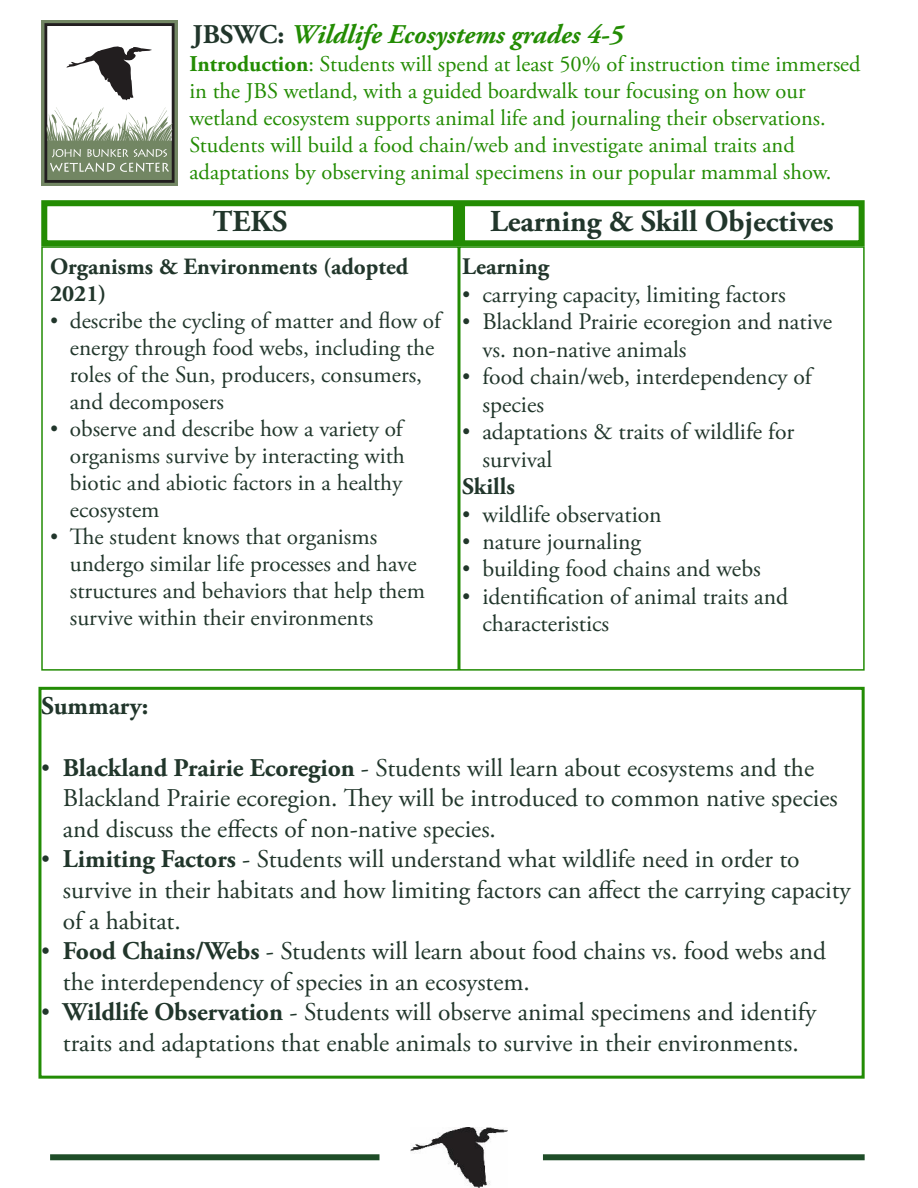
<style>
.page{position:relative;width:918px;height:1188px;background:#fff}
.page>*{position:absolute;margin:0;border:0;box-sizing:border-box;transform-origin:0 0}
.t1{font:700 30.3px "Adobe Garamond Pro";color:#21362b}
.t2{font:italic 700 27px "Adobe Garamond Pro";color:#238c03}
.t3{font:25.5px/30.6px "Adobe Garamond Pro";color:#21362b}
.t4{font:700 25.5px "Adobe Garamond Pro";color:#21362b}
.t5{font:23.7px/27.5px "Adobe Garamond Pro";color:#21362b}
.t6{font:700 23.7px "Adobe Garamond Pro";color:#21362b}
.t7{font:23.25px/27px "Adobe Garamond Pro";color:#21362b}
.t8{font:700 23.25px/27px "Adobe Garamond Pro";color:#21362b}
.t9{font:22.5px/27px "Adobe Garamond Pro";color:#238c03}
.s1{font-style:normal;color:#21362b}
.s2{font-weight:700}
.s3{font-family:"Times New Roman"}
</style>
<div class="page">
<div style="left:41px;top:246px;width:418px;height:425px;border:2px solid #228c04"></div>
<div style="left:459px;top:246px;width:406px;height:425px;border:2px solid #228c04"></div>
<div style="left:41px;top:200px;width:418px;height:46px;border:6px solid #238c03"></div>
<div style="left:459px;top:200px;width:406px;height:46px;border:6px solid #238c03"></div>
<img style="left:411px;top:1127px;width:96px;height:60px">
<div style="left:50px;top:1154px;width:329px;height:6px;background:#1f4d28"></div>
<div style="left:543px;top:1154px;width:322px;height:6px;background:#1f4d28"></div>
<img style="left:41px;top:21px;width:137px;height:164px">
<div style="left:38px;top:687px;width:827px;height:392px;border:3px solid #228c04"></div>
<p class="t2" style="left:192px;top:19px;width:433px"><span class="s1">JBSWC:</span> Wildlife Ecosystems grades 4-5</p>
<p class="t9" style="left:189px;top:51px;width:673px"><span class="s2">Introduction</span>: Students will spend at least 50% of instruction time immersed in the JBS wetland, with a guided boardwalk tour focusing on how our wetland ecosystem supports animal life and journaling their observations.<br>Students will build a food chain/web and investigate animal traits and adaptations by observing animal specimens in our popular mammal show.</p>
<p class="t1" style="left:213px;top:204px;width:76px">TEKS</p>
<p class="t1" style="left:490px;top:204px;width:345px">Learning &amp; Skill Objectives</p>
<p class="t8" style="left:50px;top:254px;width:360px">Organisms &amp; Environments (adopted<br>2021)</p>
<p class="t7" style="left:70px;top:308px;width:373px;text-indent:-20px"><span class="s3">•</span> describe the cycling of matter and flow of energy through food webs, including the roles of the Sun, producers, consumers, and decomposers</p>
<p class="t7" style="left:70px;top:416px;width:336px;text-align:justify;text-indent:-20px"><span class="s3">•</span> observe and describe how a variety of organisms survive by interacting with biotic and abiotic factors in a healthy ecosystem</p>
<p class="t7" style="left:70px;top:524px;width:357px;text-indent:-20px"><span class="s3">•</span> The student knows that organisms undergo similar life processes and have structures and behaviors that help them survive within their environments</p>
<p class="t6" style="left:462px;top:253px;width:88px">Learning</p>
<p class="t5" style="left:462px;top:281px;width:325px"><span class="s3">•</span> carrying capacity, limiting factors</p>
<p class="t5" style="left:482px;top:309px;width:351px;text-indent:-20px"><span class="s3">•</span> Blackland Prairie ecoregion and native vs. non-native animals</p>
<p class="t5" style="left:482px;top:364px;width:331px;text-indent:-20px"><span class="s3">•</span> food chain/web, interdependency of species</p>
<p class="t5" style="left:482px;top:419px;width:314px;text-indent:-20px"><span class="s3">•</span> adaptations &amp; traits of wildlife for survival</p>
<p class="t6" style="left:462px;top:473px;width:54px">Skills</p>
<p class="t5" style="left:462px;top:501px;width:201px"><span class="s3">•</span> wildlife observation</p>
<p class="t5" style="left:462px;top:529px;width:180px"><span class="s3">•</span> nature journaling</p>
<p class="t5" style="left:462px;top:556px;width:300px"><span class="s3">•</span> building food chains and webs</p>
<p class="t5" style="left:482px;top:584px;width:307px;text-indent:-20px"><span class="s3">•</span> identification of animal traits and characteristics</p>
<p class="t4" style="left:41px;top:692px;width:109px">Summary:</p>
<p class="t3" style="left:63px;top:753px;width:776px;text-indent:-22px"><span class="s3">•</span> <span class="s2">Blackland Prairie Ecoregion</span> - Students will learn about ecosystems and the<br>Blackland Prairie ecoregion. They will be introduced to common native species and discuss the effects of non-native species.</p>
<p class="t3" style="left:63px;top:845px;width:789px;text-indent:-22px"><span class="s3">•</span> <span class="s2">Limiting Factors</span> - Students will understand what wildlife need in order to survive in their habitats and how limiting factors can affect the carrying capacity of a habitat.</p>
<p class="t3" style="left:63px;top:937px;width:765px;text-indent:-22px"><span class="s3">•</span> <span class="s2">Food Chains/Webs</span> - Students will learn about food chains vs. food webs and the interdependency of species in an ecosystem.</p>
<p class="t3" style="left:41px;top:998px;width:777px;text-align:center"><span class="s3">•</span> <span class="s2">Wildlife Observation</span> - Students will observe animal specimens and identify traits and adaptations that enable animals to survive in their environments.</p>
</div>
